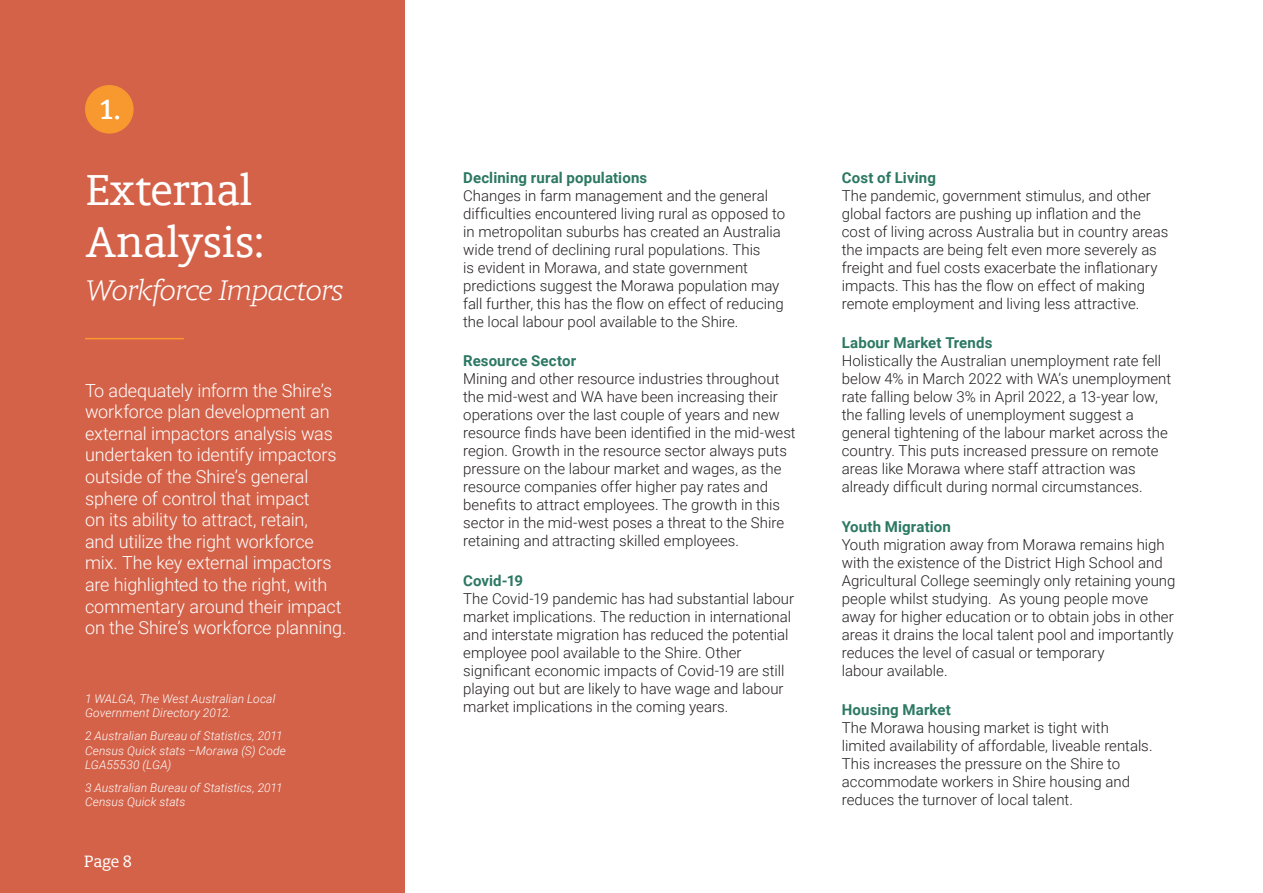
<style>
.page{position:relative;width:1263px;height:893px;background:#fff}
.page>*{position:absolute;margin:0;border:0;box-sizing:border-box;transform-origin:0 0}
.t1{font:500 43.5px/52.2px "Berlingske Slab";color:#fff}
.t2{font:italic 300 28.5px "Berlingske Slab";letter-spacing:-.01em;color:#fff}
.t3{font:28.05px "Berlingske Slab D Bd";color:#fff}
.t4{font:300 18px/21.6px "Roboto";letter-spacing:-.01em;color:#fff}
.t5{font:500 16.5px "Berlingske Slab";color:#fff}
.t6{font:300 15px/18px "Roboto";color:#231f20}
.t7{font:700 15px "Roboto";letter-spacing:.01em;color:#2c7863}
.t8{font:italic 300 12px/14.4px "Roboto";letter-spacing:.01em;color:#fff}
</style>
<div class="page">
<div style="left:0;top:0;width:405px;height:893px;background:#d46249"></div>
<div style="left:85px;top:85px;width:49px;height:49px;background:#f8992f;border-radius:50%"></div>
<hr style="left:85px;top:338px;width:99px;height:1px;background:#f8992f">
<h3 class="t3" style="left:99px;top:89px;width:23px">1.</h3>
<h1 class="t1" style="left:85px;top:162px;width:180px">External<br>Analysis:</h1>
<p class="t7" style="left:463px;top:167px;width:186px">Declining rural populations</p>
<p class="t6" style="left:463px;top:186px;width:323px">Changes in farm management and the general difficulties encountered living rural as opposed to in metropolitan suburbs has created an Australia wide trend of declining rural populations. This<br>is evident in Morawa, and state government predictions suggest the Morawa population may fall further, this has the flow on effect of reducing the local labour pool available to the Shire.</p>
<p class="t7" style="left:463px;top:351px;width:115px">Resource Sector</p>
<p class="t6" style="left:463px;top:369px;width:334px">Mining and other resource industries throughout the mid-west and WA have been increasing their operations over the last couple of years and new resource finds have been identified in the mid-west region. Growth in the resource sector always puts pressure on the labour market and wages, as the resource companies offer higher pay rates and benefits to attract employees. The growth in this sector in the mid-west poses a threat to the Shire retaining and attracting skilled employees.</p>
<p class="t7" style="left:463px;top:570px;width:61px">Covid-19</p>
<p class="t6" style="left:463px;top:589px;width:333px">The Covid-19 pandemic has had substantial labour market implications. The reduction in international and interstate migration has reduced the potential employee pool available to the Shire. Other significant economic impacts of Covid-19 are still playing out but are likely to have wage and labour market implications in the coming years.</p>
<h2 class="t2" style="left:85px;top:271px;width:260px">Workforce Impactors</h2>
<p class="t4" style="left:85px;top:379px;width:263px">To adequately inform the Shire’s workforce plan development an external impactors analysis was undertaken to identify impactors outside of the Shire’s general sphere of control that impact<br>on its ability to attract, retain,<br>and utilize the right workforce mix. The key external impactors are highlighted to the right, with commentary around their impact on the Shire’s workforce planning.</p>
<p class="t8" style="left:85px;top:691px;width:192px">1 WALGA, The West Australian Local<br>Government Directory 2012.</p>
<p class="t8" style="left:85px;top:728px;width:202px">2 Australian Bureau of Statistics, 2011<br>Census Quick stats –Morawa (S) Code<br>LGA55530 (LGA)</p>
<p class="t8" style="left:85px;top:780px;width:199px">3 Australian Bureau of Statistics, 2011<br>Census Quick stats</p>
<p class="t5" style="left:84px;top:850px;width:50px">Page 8</p>
<p class="t7" style="left:842px;top:167px;width:96px">Cost of Living</p>
<p class="t6" style="left:842px;top:186px;width:328px">The pandemic, government stimulus, and other global factors are pushing up inflation and the cost of living across Australia but in country areas the impacts are being felt even more severely as freight and fuel costs exacerbate the inflationary impacts. This has the flow on effect of making remote employment and living less attractive.</p>
<p class="t7" style="left:842px;top:333px;width:152px">Labour Market Trends</p>
<p class="t6" style="left:842px;top:351px;width:331px">Holistically the Australian unemployment rate fell below 4% in March 2022 with WA’s unemployment rate falling below 3% in April 2022, a 13-year low, the falling levels of unemployment suggest a general tightening of the labour market across the country. This puts increased pressure on remote areas like Morawa where staff attraction was already difficult during normal circumstances.</p>
<p class="t7" style="left:842px;top:516px;width:111px">Youth Migration</p>
<p class="t6" style="left:842px;top:535px;width:335px">Youth migration away from Morawa remains high with the existence of the District High School and Agricultural College seemingly only retaining young people whilst studying. As young people move away for higher education or to obtain jobs in other areas it drains the local talent pool and importantly reduces the level of casual or temporary<br>labour available.</p>
<p class="t7" style="left:842px;top:699px;width:110px">Housing Market</p>
<p class="t6" style="left:842px;top:718px;width:312px">The Morawa housing market is tight with limited availability of affordable, liveable rentals.<br>This increases the pressure on the Shire to accommodate workers in Shire housing and reduces the turnover of local talent.</p>
</div>
